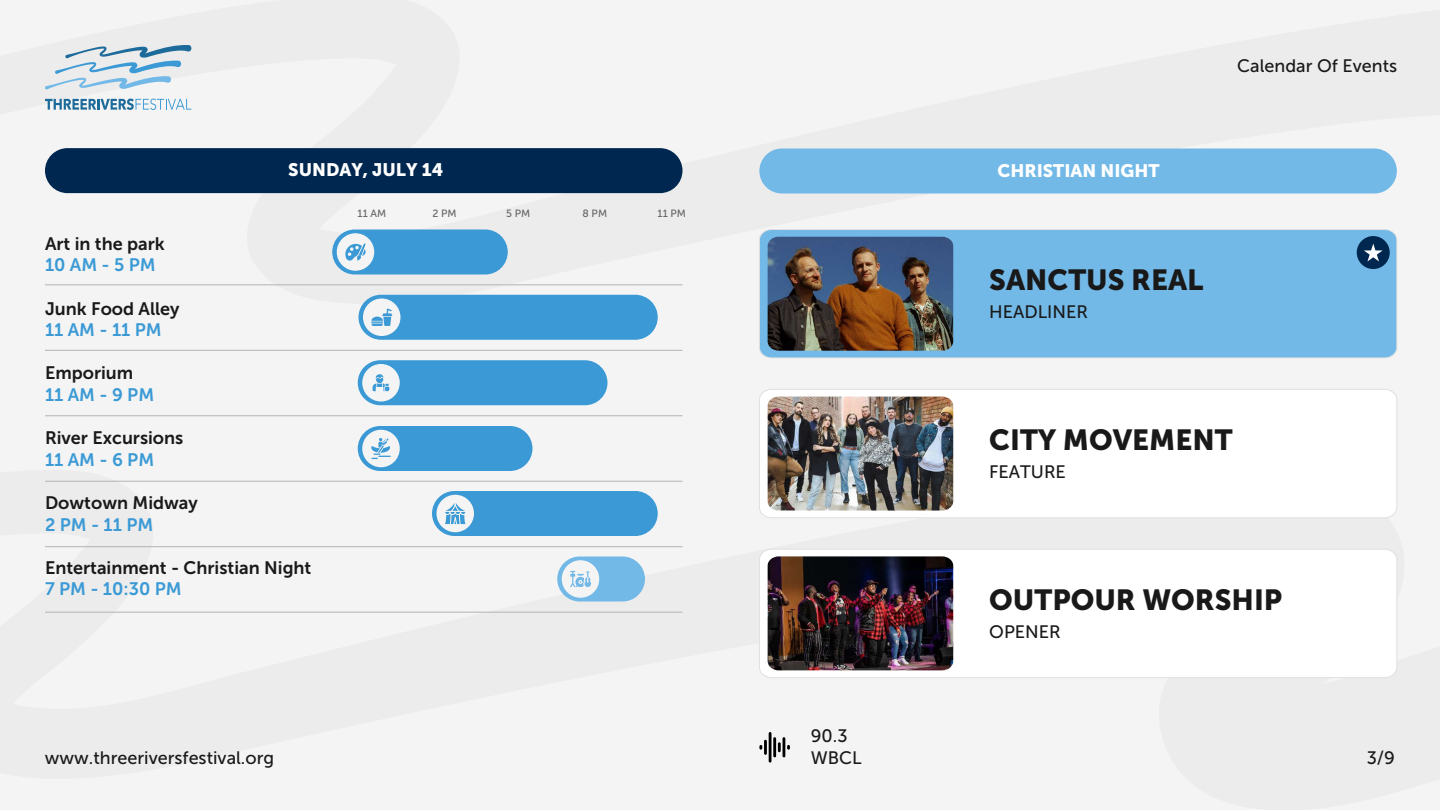
<style>
.page{position:relative;width:1440px;height:810px;background:#f4f4f4}
.page>*{position:absolute;margin:0;border:0;box-sizing:border-box;transform-origin:0 0}
.t1{font:28.95px "Museo Sans 900";color:#191919}
.t2{font:18px "Museo Sans 700";color:#191919}
.t3{font:18px/21.6px "Museo Sans 500";color:#191919}
.t4{font:18px "Museo Sans 700";color:#3b9ad5}
.t5{font:18px "Museo Sans 900";color:#fff}
.t6{font:10.5px "Museo Sans 500";color:#636363}
</style>
<div class="page">
<svg style="left:45px;top:98px;width:1352px;height:253px"></svg>
<svg style="left:759px;top:732px;width:31px;height:31px"></svg>
<svg style="left:45px;top:45px;width:147px;height:45px"></svg>
<svg style="left:45px;top:99px;width:146px;height:11px"></svg>
<div style="left:45px;top:148px;width:637px;height:45px;background:#00274f;border-radius:22px"></div>
<div style="left:759px;top:148px;width:638px;height:46px;background:#73b9e7;border-radius:22px"></div>
<div style="left:759px;top:229px;width:638px;height:129px;background:#73b9e7"></div>
<img style="left:768px;top:237px;width:185px;height:114px">
<div style="left:1357px;top:236px;width:33px;height:33px;background:#00274f;border-radius:50%"></div>
<svg style="left:1364px;top:244px;width:19px;height:17px"></svg>
<div style="left:432px;top:491px;width:226px;height:45px;background:#3b9ad5;border-radius:22px"></div>
<div style="left:436px;top:495px;width:38px;height:37px;background:#f4f4f4;border-radius:50%"></div>
<svg style="left:445px;top:503px;width:20px;height:21px"></svg>
<div style="left:358px;top:426px;width:174px;height:45px;background:#3b9ad5;border-radius:22px"></div>
<div style="left:362px;top:430px;width:38px;height:37px;background:#f4f4f4;border-radius:50%"></div>
<svg style="left:371px;top:438px;width:20px;height:21px"></svg>
<div style="left:557px;top:556px;width:88px;height:46px;background:#73b9e7;border-radius:22px"></div>
<div style="left:562px;top:560px;width:37px;height:38px;background:#f4f4f4;border-radius:50%"></div>
<svg style="left:570px;top:571px;width:21px;height:16px"></svg>
<hr style="left:45px;top:284px;width:637px;height:1px;background:#b3b3b3">
<hr style="left:45px;top:350px;width:637px;height:1px;background:#b3b3b3">
<hr style="left:45px;top:415px;width:637px;height:1px;background:#b3b3b3">
<hr style="left:45px;top:481px;width:637px;height:1px;background:#b3b3b3">
<hr style="left:45px;top:546px;width:637px;height:1px;background:#b3b3b3">
<hr style="left:45px;top:612px;width:637px;height:1px;background:#b3b3b3">
<div style="left:358px;top:360px;width:250px;height:45px;background:#3b9ad5;border-radius:22px"></div>
<div style="left:362px;top:364px;width:38px;height:37px;background:#f4f4f4;border-radius:50%"></div>
<svg style="left:373px;top:374px;width:17px;height:17px"></svg>
<div style="left:332px;top:230px;width:176px;height:44px;background:#3b9ad5;border-radius:22px"></div>
<div style="left:337px;top:233px;width:37px;height:38px;background:#f4f4f4;border-radius:50%"></div>
<svg style="left:345px;top:243px;width:21px;height:18px"></svg>
<div style="left:358px;top:295px;width:300px;height:45px;background:#3b9ad5;border-radius:22px"></div>
<div style="left:363px;top:298px;width:37px;height:38px;background:#f4f4f4;border-radius:50%"></div>
<svg style="left:371px;top:308px;width:21px;height:18px"></svg>
<div style="left:759px;top:548px;width:639px;height:130px;background:#fff"></div>
<img style="left:768px;top:556px;width:185px;height:114px">
<div style="left:759px;top:389px;width:638px;height:130px;background:#fff"></div>
<img style="left:768px;top:397px;width:185px;height:114px">
<p class="t5" style="left:288px;top:160px;width:157px">SUNDAY, JULY 14</p>
<p class="t5" style="left:997px;top:160px;width:164px">CHRISTIAN NIGHT</p>
<p class="t6" style="left:358px;top:207px;width:30px">11 AM</p>
<p class="t6" style="left:433px;top:207px;width:26px">2 PM</p>
<p class="t6" style="left:506px;top:207px;width:26px">5 PM</p>
<p class="t6" style="left:583px;top:207px;width:26px">8 PM</p>
<p class="t6" style="left:658px;top:207px;width:30px">11 PM</p>
<p class="t3" style="left:1237px;top:55px;width:161px">Calendar Of Events</p>
<p class="t2" style="left:45px;top:234px;width:121px">Art in the park</p>
<p class="t4" style="left:45px;top:255px;width:112px">10 AM - 5 PM</p>
<p class="t2" style="left:45px;top:298px;width:136px">Junk Food Alley</p>
<p class="t4" style="left:45px;top:320px;width:118px">11 AM - 11 PM</p>
<p class="t2" style="left:45px;top:363px;width:90px">Emporium</p>
<p class="t4" style="left:45px;top:385px;width:111px">11 AM - 9 PM</p>
<p class="t2" style="left:45px;top:428px;width:140px">River Excursions</p>
<p class="t4" style="left:45px;top:450px;width:111px">11 AM - 6 PM</p>
<p class="t2" style="left:45px;top:493px;width:154px">Dowtown Midway</p>
<p class="t4" style="left:45px;top:514px;width:110px">2 PM - 11 PM</p>
<p class="t2" style="left:45px;top:558px;width:268px">Entertainment - Christian Night</p>
<p class="t4" style="left:45px;top:579px;width:138px">7 PM - 10:30 PM</p>
<h1 class="t1" style="left:989px;top:264px;width:216px">SANCTUS REAL</h1>
<p class="t3" style="left:989px;top:301px;width:100px">HEADLINER</p>
<h1 class="t1" style="left:989px;top:424px;width:245px">CITY MOVEMENT</h1>
<p class="t3" style="left:989px;top:461px;width:78px">FEATURE</p>
<h1 class="t1" style="left:989px;top:583px;width:295px">OUTPOUR WORSHIP</h1>
<p class="t3" style="left:989px;top:621px;width:73px">OPENER</p>
<p class="t3" style="left:811px;top:725px;width:52px">90.3<br>WBCL</p>
<p class="t3" style="left:45px;top:747px;width:231px">www.threeriversfestival.org</p>
<p class="t3" style="left:1367px;top:747px;width:30px">3/9</p>
</div>
